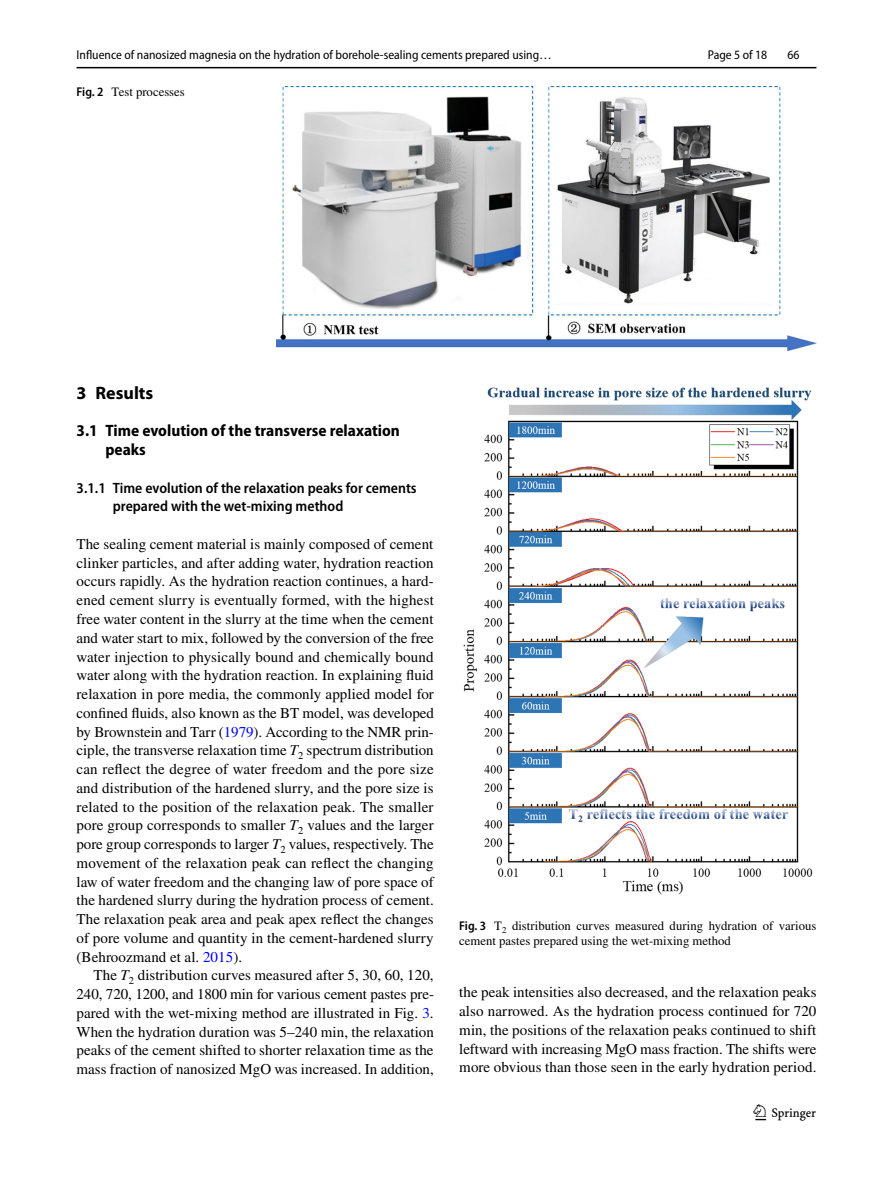
<style>
.page{position:relative;width:893px;height:1187px;background:#fff}
.page>*{position:absolute;margin:0;border:0;box-sizing:border-box;transform-origin:0 0}
.t1{font:22.5px "Springnew Regular 3";color:#000}
.t2{font:700 18px "Myriad Pro";color:#000}
.t3{font:700 semi-condensed 16.5px/18.8px "Myriad Pro";color:#000}
.t4{font:15px/18.8px "STIX";letter-spacing:.005em;color:#000;text-align:justify}
.t5{font:600 semi-condensed 15px/18.8px "Myriad Pro";color:#000}
.t6{font:12.75px/15px "STIX";color:#000}
.t7{font:12.75px "Myriad Pro Semi Cn 3";color:#000}
.t8{font:semi-condensed 12.75px "Myriad Pro";color:#000}
.s1{font-family:"Myriad Pro";font-weight:600;font-stretch:semi-condensed}
.s2{color:#00f}
.s3{font-style:italic}
</style>
<div class="page">
<hr style="left:77px;top:67px;width:739px;height:1px;background:#000">
<img style="left:276px;top:87px;width:540px;height:263px">
<img style="left:463px;top:387px;width:349px;height:507px">
<p class="t7" style="left:77px;top:48px;width:477px">Influence of nanosized magnesia on the hydration of borehole‑sealing cements prepared using…</p>
<p class="t6" style="left:77px;top:85px;width:110px"><span class="s1">Fig. 2</span> Test processes</p>
<p class="t8" style="left:708px;top:48px;width:61px">Page 5 of 18</p>
<p class="t8" style="left:787px;top:48px;width:14px">66</p>
<p class="t2" style="left:77px;top:381px;width:78px">3 Results</p>
<p class="t3" style="left:105px;top:421px;width:296px;text-indent:-29px">3.1 Time evolution of the transverse relaxation peaks</p>
<p class="t5" style="left:113px;top:478px;width:305px;text-indent:-36px">3.1.1 Time evolution of the relaxation peaks for cements prepared with the wet‑mixing method</p>
<p class="t4" style="left:77px;top:535px;width:359px">The sealing cement material is mainly composed of cement clinker particles, and after adding water, hydration reaction occurs rapidly. As the hydration reaction continues, a hard&shy;ened cement slurry is eventually formed, with the highest free water content in the slurry at the time when the cement and water start to mix, followed by the conversion of the free water injection to physically bound and chemically bound water along with the hydration reaction. In explaining fluid relaxation in pore media, the commonly applied model for confined fluids, also known as the BT model, was developed by Brownstein and Tarr (<span class="s2">1979</span>). According to the NMR prin&shy;ciple, the transverse relaxation time <span class="s3">T</span><sub>2</sub> spectrum distribution can reflect the degree of water freedom and the pore size and distribution of the hardened slurry, and the pore size is related to the position of the relaxation peak. The smaller pore group corresponds to smaller <span class="s3">T</span><sub>2</sub> values and the larger pore group corresponds to larger <span class="s3">T</span><sub>2</sub> values, respectively. The movement of the relaxation peak can reflect the changing law of water freedom and the changing law of pore space of the hardened slurry during the hydration process of cement.<br>The relaxation peak area and peak apex reflect the changes of pore volume and quantity in the cement-hardened slurry (Behroozmand et al. <span class="s2">2015</span>).</p>
<p class="t4" style="left:77px;top:966px;width:359px;text-indent:17px">The <span class="s3">T</span><sub>2</sub> distribution curves measured after 5, 30, 60, 120, 240, 720, 1200, and 1800 min for various cement pastes pre&shy;pared with the wet-mixing method are illustrated in Fig. <span class="s2">3</span>.<br>When the hydration duration was 5–240 min, the relaxation peaks of the cement shifted to shorter relaxation time as the mass fraction of nanosized MgO was increased. In addition,</p>
<p class="t6" style="left:459px;top:918px;width:359px"><span class="s1">Fig. 3</span> T<sub>2</sub> distribution curves measured during hydration of various cement pastes prepared using the wet-mixing method</p>
<p class="t4" style="left:459px;top:983px;width:359px">the peak intensities also decreased, and the relaxation peaks also narrowed. As the hydration process continued for 720 min, the positions of the relaxation peaks continued to shift leftward with increasing MgO mass fraction. The shifts were more obvious than those seen in the early hydration period.</p>
<h1 class="t1" style="left:755px;top:1104px;width:62px">1 3</h1>
</div>
